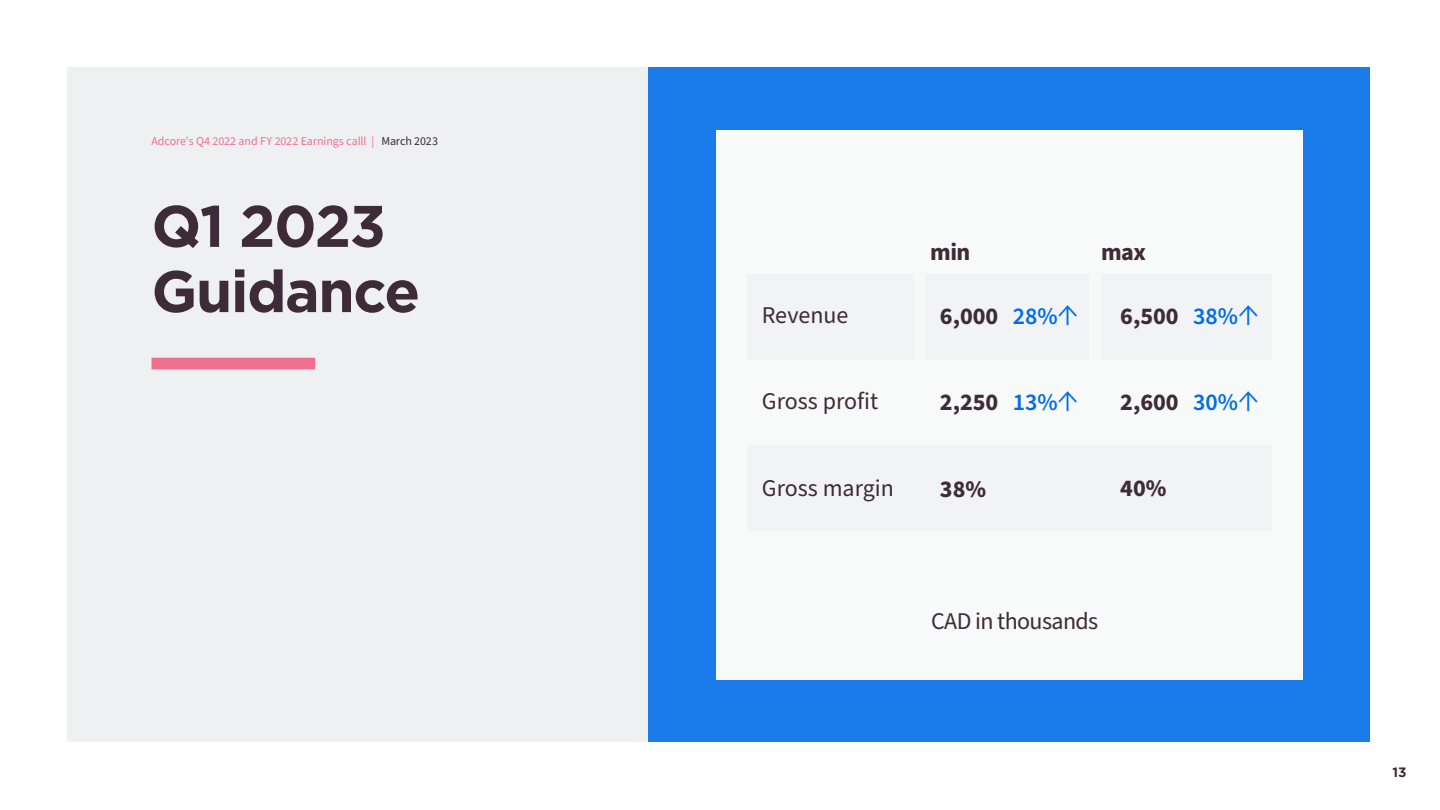
<style>
.page{position:relative;width:1440px;height:810px;background:#fff}
.page>*{position:absolute;margin:0;border:0;box-sizing:border-box;transform-origin:0 0}
.t1{font:700 58.5px/65.2px "Homepage Baukasten";letter-spacing:-.025em;color:#3e2b38}
.t2{font:700 24px "Source Sans Pro";color:#3e2b38}
.t3{font:24px "Source Sans Pro";color:#3e2b38}
.t4{font:24px "Source Sans Pro";letter-spacing:-.025em;color:#3e2b38}
.t5{font:700 13.5px "Homepage Baukasten";color:#3e2b38}
.t6{font:12px "Source Sans Pro";letter-spacing:-.01em;color:#f1708f}
.s1{color:#3e2b38}
.s2{font-weight:600;color:#006ce9}
.s3{font-family:"Acumin Pro";font-weight:400;color:#006ce9}
</style>
<div class="page">
<div style="left:68px;top:68px;width:1304px;height:674px;background:#eef0f1"></div>
<div style="left:152px;top:358px;width:163px;height:11px;background:#f1708f"></div>
<div style="left:648px;top:48px;width:742px;height:701px;background:#fff"></div>
<div style="left:649px;top:68px;width:721px;height:674px;background:#1a7beb"></div>
<div style="left:716px;top:130px;width:587px;height:550px;background:#f8f9f9"></div>
<div style="left:747px;top:274px;width:167px;height:86px;background:#f1f3f4"></div>
<div style="left:926px;top:274px;width:163px;height:86px;background:#f1f3f4"></div>
<div style="left:1101px;top:274px;width:170px;height:86px;background:#f1f3f4"></div>
<div style="left:747px;top:445px;width:524px;height:86px;background:#f1f3f4"></div>
<p class="t6" style="left:152px;top:133px;width:288px">Adcore's Q4 2022 and FY 2022 Earnings calll | <span class="s1">March 2023</span></p>
<h1 class="t1" style="left:152px;top:192px;width:270px">Q1 2023<br>Guidance</h1>
<p class="t2" style="left:930px;top:236px;width:41px">min</p>
<p class="t2" style="left:1101px;top:236px;width:46px">max</p>
<p class="t3" style="left:762px;top:299px;width:88px">Revenue</p>
<p class="t2" style="left:940px;top:300px;width:140px">6,000 <span class="s2">28%</span><span class="s3">↑</span></p>
<p class="t2" style="left:1120px;top:300px;width:140px">6,500 <span class="s2">38%</span><span class="s3">↑</span></p>
<p class="t3" style="left:762px;top:385px;width:118px">Gross profit</p>
<p class="t2" style="left:940px;top:386px;width:140px">2,250 <span class="s2">13%</span><span class="s3">↑</span></p>
<p class="t2" style="left:1120px;top:386px;width:140px">2,600 <span class="s2">30%</span><span class="s3">↑</span></p>
<p class="t3" style="left:762px;top:472px;width:134px">Gross margin</p>
<p class="t2" style="left:940px;top:472px;width:48px">38%</p>
<p class="t2" style="left:1120px;top:472px;width:48px">40%</p>
<p class="t4" style="left:931px;top:605px;width:169px">CAD in thousands</p>
<p class="t5" style="left:1392px;top:765px;width:16px">13</p>
</div>
